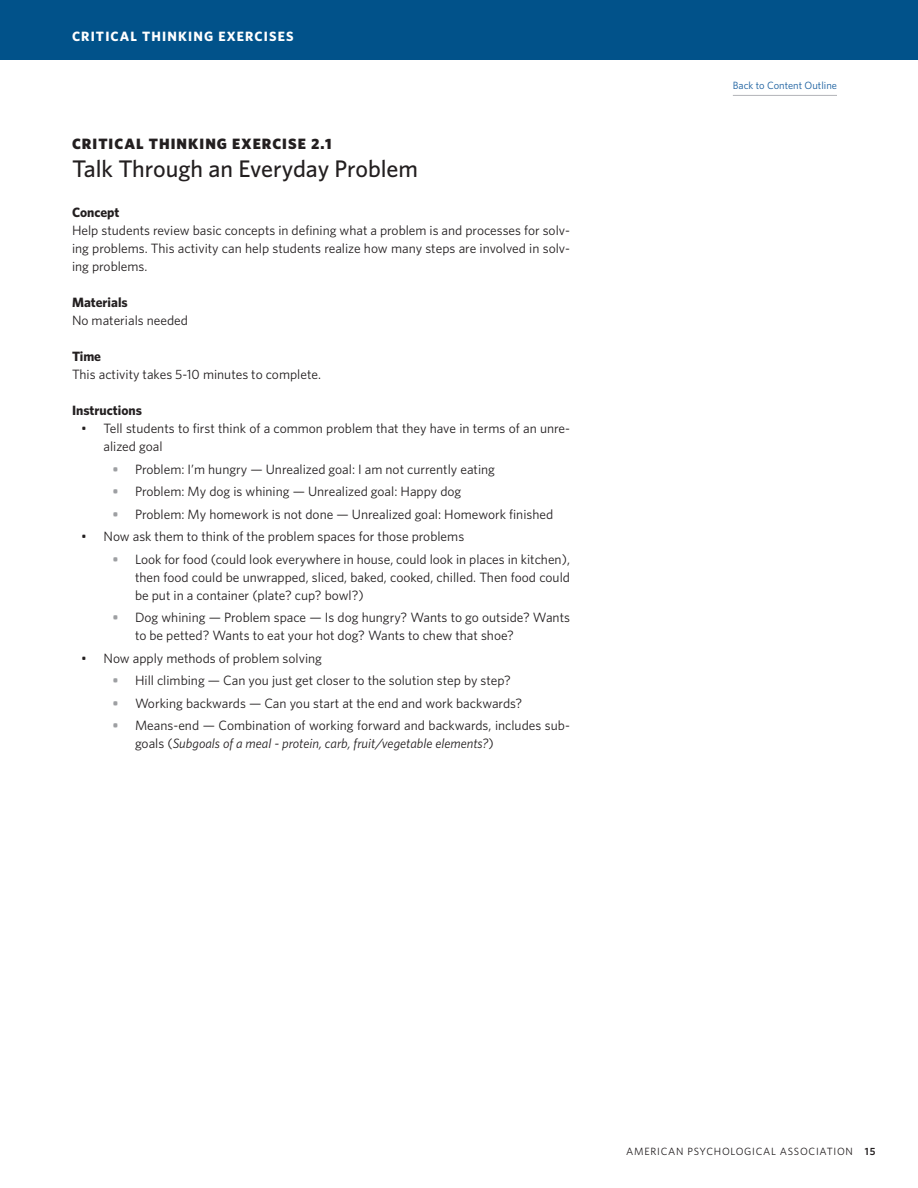
<style>
.page{position:relative;width:918px;height:1188px;background:#fff}
.page>*{position:absolute;margin:0;border:0;box-sizing:border-box;transform-origin:0 0}
.Lesson_Title{font:500 24px "Whitney";color:#231f20}
.Lesson_Number{font:900 15px "Whitney";letter-spacing:.07em;color:#231f20}
.Body{font:13.5px/18px "Whitney";color:#231f20}
.Body-2{font:700 13.5px "Whitney";color:#231f20}
.Section_title{font:700 13.5px "Whitney";letter-spacing:.085em;color:#fff}
.t1{font:10.5px "Whitney";letter-spacing:.07em;color:#231f20}
.Activity_-_Italic{font:10.5px "Whitney";color:#175d9e}
.s1{font-weight:600;color:#9d9fa2}
.s2{font-style:italic}
.s3{font-weight:600}
</style>
<div class="page">
<hr style="left:733px;top:95px;width:104px;height:1px;background:#b2b3b7">
<div style="left:0;top:0;width:918px;height:59px;background:#01528a"></div>
<p class="Section_title" style="left:72px;top:28px;width:223px">CRITICAL THINKING EXERCISES</p>
<p class="Lesson_Number" style="left:72px;top:133px;width:261px">CRITICAL THINKING EXERCISE 2.1</p>
<p class="Lesson_Title" style="left:72px;top:152px;width:348px">Talk Through an Everyday Problem</p>
<p class="Body-2" style="left:72px;top:203px;width:49px">Concept</p>
<p class="Body" style="left:72px;top:221px;width:499px;text-align:justify">Help students review basic concepts in defining what a problem is and processes for solv&shy;ing problems. This activity can help students realize how many steps are involved in solv&shy;ing problems.</p>
<p class="Body-2" style="left:72px;top:293px;width:57px">Materials</p>
<p class="Body" style="left:72px;top:311px;width:118px">No materials needed</p>
<p class="Body-2" style="left:72px;top:347px;width:31px">Time</p>
<p class="Body" style="left:72px;top:365px;width:251px">This activity takes 5-10 minutes to complete.</p>
<p class="Body-2" style="left:72px;top:401px;width:71px">Instructions</p>
<p class="Body" style="left:104px;top:419px;width:468px;text-indent:-22px">• Tell students to first think of a common problem that they have in terms of an unre&shy;alized goal</p>
<p class="Body" style="left:112px;top:460px;width:384px"><span class="s1">•</span> Problem: I’m hungry — Unrealized goal: I am not currently eating</p>
<p class="Body" style="left:112px;top:482px;width:350px"><span class="s1">•</span> Problem: My dog is whining — Unrealized goal: Happy dog</p>
<p class="Body" style="left:112px;top:505px;width:442px"><span class="s1">•</span> Problem: My homework is not done — Unrealized goal: Homework finished</p>
<p class="Body" style="left:81px;top:527px;width:385px">• Now ask them to think of the problem spaces for those problems</p>
<p class="Body" style="left:135px;top:550px;width:437px;text-align:justify;text-indent:-22px"><span class="s1">•</span> Look for food (could look everywhere in house, could look in places in kitchen), then food could be unwrapped, sliced, baked, cooked, chilled. Then food could be put in a container (plate? cup? bowl?)</p>
<p class="Body" style="left:135px;top:608px;width:437px;text-indent:-22px"><span class="s1">•</span> Dog whining — Problem space — Is dog hungry? Wants to go outside? Wants to be petted? Wants to eat your hot dog? Wants to chew that shoe?</p>
<p class="Body" style="left:81px;top:649px;width:243px">• Now apply methods of problem solving</p>
<p class="Body" style="left:112px;top:671px;width:400px"><span class="s1">•</span> Hill climbing — Can you just get closer to the solution step by step?</p>
<p class="Body" style="left:112px;top:694px;width:411px"><span class="s1">•</span> Working backwards — Can you start at the end and work backwards?</p>
<p class="Body" style="left:135px;top:716px;width:436px;text-indent:-22px"><span class="s1">•</span> Means-end — Combination of working forward and backwards, includes sub&shy;goals (<span class="s2">Subgoals of a meal - protein, carb, fruit/vegetable elements?</span>)</p>
<p class="Activity_-_Italic" style="left:733px;top:79px;width:106px">Back to Content Outline</p>
<p class="t1" style="left:626px;top:1145px;width:251px">AMERICAN PSYCHOLOGICAL ASSOCIATION <span class="s3">15</span></p>
</div>
